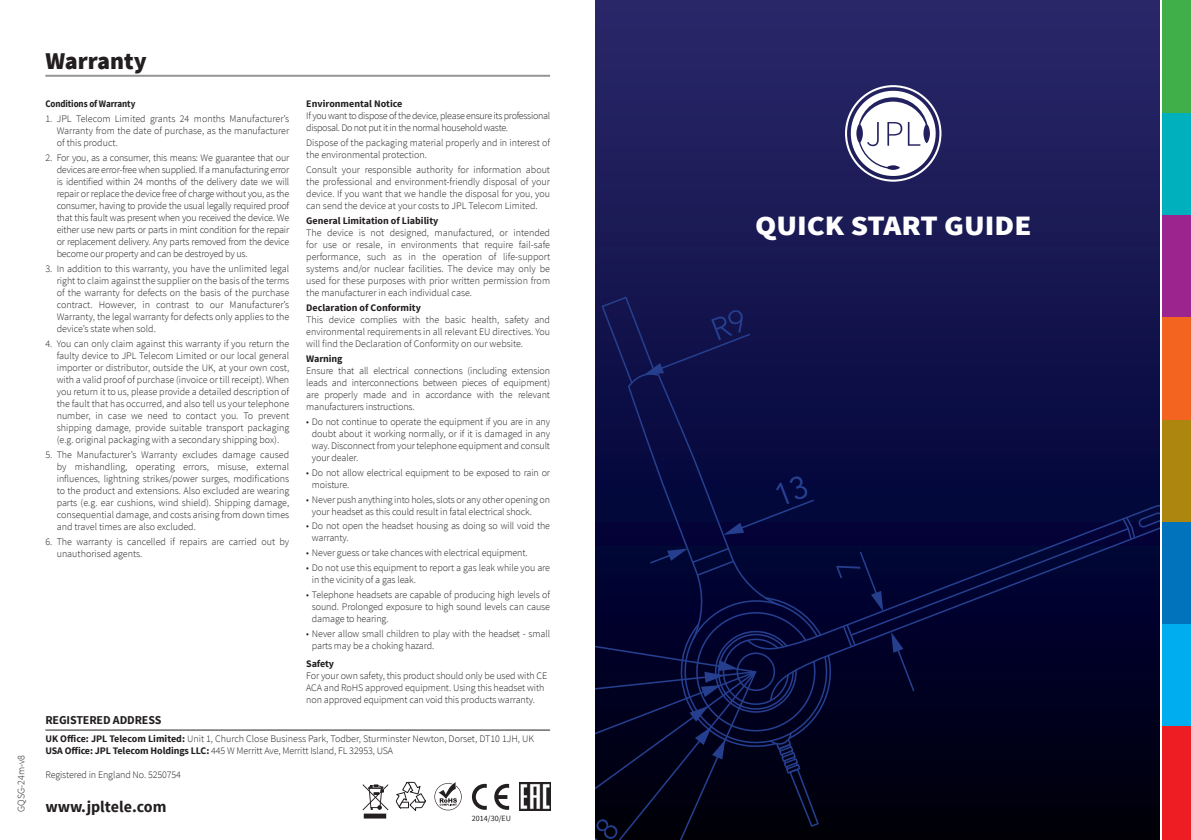
<style>
.page{position:relative;width:1191px;height:840px;background:#fff}
.page>*{position:absolute;margin:0;border:0;box-sizing:border-box;transform-origin:0 0}
.t1{font:900 28px "Source Sans Pro";color:#fff;scale:1.1 1}
.t2{font:900 24px "Source Sans Pro";color:#231f20}
.t3{font:700 16px "Source Sans Pro";color:#231f20}
.t4{font:700 12px "Source Sans Pro";letter-spacing:-.01em;color:#231f20}
.t5{font:300 10px/12px "Source Sans Pro";letter-spacing:-.01em;color:#231f20;text-align:justify}
.t6{font:300 10px/12px "Source Sans Pro";letter-spacing:-.03em;color:#231f20}
.t7{font:700 10px "Source Sans Pro";color:#231f20}
.t8{font:700 10px "Source Sans Pro";color:#231f20;scale:.9 1}
.t9{font:8px "Source Sans Pro";color:#231f20}
.s1{font-weight:700}
</style>
<div class="page">
<svg style="left:595px;top:0;width:564px;height:474px"></svg>
<div style="left:627px;top:372px;width:153px;height:102px;background:#0a0c42"></div>
<svg style="left:600px;top:295px;width:151px;height:89px"></svg>
<svg style="left:845px;top:85px;width:96px;height:96px"></svg>
<div style="left:1162px;top:0;width:29px;height:113px;background:#40ae49"></div>
<div style="left:1162px;top:113px;width:29px;height:102px;background:#00b0bc"></div>
<div style="left:1162px;top:215px;width:29px;height:102px;background:#9b248e"></div>
<div style="left:1162px;top:317px;width:29px;height:103px;background:#f36421"></div>
<div style="left:1162px;top:420px;width:29px;height:102px;background:#ad8610"></div>
<div style="left:1162px;top:522px;width:29px;height:102px;background:#0073bc"></div>
<div style="left:1162px;top:624px;width:29px;height:102px;background:#00aeef"></div>
<div style="left:1162px;top:726px;width:29px;height:113px;background:#ee1d23"></div>
<hr style="left:45px;top:729px;width:505px;height:1px;background:#231f20">
<hr style="left:45px;top:75px;width:505px;height:2px;background:#939598">
<svg style="left:472px;top:783px;width:15px;height:26px"></svg>
<svg style="left:494px;top:783px;width:15px;height:26px"></svg>
<svg style="left:434px;top:782px;width:28px;height:27px"></svg>
<img style="left:519px;top:782px;width:31px;height:28px">
<svg style="left:362px;top:781px;width:64px;height:37px"></svg>
<svg style="left:595px;top:474px;width:564px;height:365px"></svg>
<p class="t5" style="left:15px;top:811px;width:58px;rotate:-90deg">GQSG-24m-v8</p>
<p class="t2" style="left:45px;top:45px;width:103px">Warranty</p>
<p class="t8" style="left:45px;top:98px;width:101px">Conditions of Warranty</p>
<p class="t5" style="left:57px;top:113px;width:234px;text-indent:-11px">1. JPL Telecom Limited grants 24 months Manufacturer’s Warranty from the date of purchase, as the manufacturer of this product.</p>
<p class="t5" style="left:57px;top:152px;width:234px;text-indent:-11px">2. For you, as a consumer, this means: We guarantee that our devices are error-free when supplied. If a manufacturing error is identified within 24 months of the delivery date we will repair or replace the device free of charge without you, as the consumer, having to provide the usual legally required proof that this fault was present when you received the device. We either use new parts or parts in mint condition for the repair or replacement delivery. Any parts removed from the device become our property and can be destroyed by us.</p>
<p class="t5" style="left:57px;top:263px;width:234px;text-indent:-11px">3. In addition to this warranty, you have the unlimited legal right to claim against the supplier on the basis of the terms of the warranty for defects on the basis of the purchase contract. However, in contrast to our Manufacturer’s Warranty, the legal warranty for defects only applies to the device’s state when sold.</p>
<p class="t5" style="left:57px;top:337px;width:234px;text-indent:-11px">4. You can only claim against this warranty if you return the faulty device to JPL Telecom Limited or our local general importer or distributor, outside the UK, at your own cost, with a valid proof of purchase (invoice or till receipt). When you return it to us, please provide a detailed description of the fault that has occurred, and also tell us your telephone number, in case we need to contact you. To prevent shipping damage, provide suitable transport packaging (e.g. original packaging with a secondary shipping box).</p>
<p class="t5" style="left:57px;top:448px;width:234px;text-indent:-11px">5. The Manufacturer’s Warranty excludes damage caused by mishandling, operating errors, misuse, external influences, lightning strikes/power surges, modifications to the product and extensions. Also excluded are wearing parts (e.g. ear cushions, wind shield). Shipping damage, consequential damage, and costs arising from down times and travel times are also excluded.</p>
<p class="t5" style="left:57px;top:535px;width:234px;text-indent:-11px">6. The warranty is cancelled if repairs are carried out by unauthorised agents.</p>
<p class="t7" style="left:306px;top:98px;width:98px">Environmental Notice</p>
<p class="t6" style="left:306px;top:110px;width:245px">If you want to dispose of the device, please ensure its professional disposal. Do not put it in the normal household waste.</p>
<p class="t5" style="left:306px;top:137px;width:245px">Dispose of the packaging material properly and in interest of the environmental protection.</p>
<p class="t5" style="left:306px;top:164px;width:245px">Consult your responsible authority for information about the professional and environment-friendly disposal of your device. If you want that we handle the disposal for you, you can send the device at your costs to JPL Telecom Limited.</p>
<p class="t7" style="left:306px;top:214px;width:134px">General Limitation of Liability</p>
<p class="t5" style="left:306px;top:227px;width:245px">The device is not designed, manufactured, or intended for use or resale, in environments that require fail-safe performance, such as in the operation of life-support systems and/or nuclear facilities. The device may only be used for these purposes with prior written permission from the manufacturer in each individual case.</p>
<p class="t7" style="left:306px;top:301px;width:116px">Declaration of Conformity</p>
<p class="t5" style="left:306px;top:313px;width:245px">This device complies with the basic health, safety and environmental requirements in all relevant EU directives. You will find the Declaration of Conformity on our website.</p>
<p class="t7" style="left:306px;top:352px;width:38px">Warning</p>
<p class="t5" style="left:306px;top:364px;width:245px">Ensure that all electrical connections (including extension leads and interconnections between pieces of equipment) are properly made and in accordance with the relevant manufacturers instructions.</p>
<p class="t5" style="left:312px;top:415px;width:240px;text-indent:-6px">• Do not continue to operate the equipment if you are in any doubt about it working normally, or if it is damaged in any way. Disconnect from your telephone equipment and consult your dealer.</p>
<p class="t5" style="left:312px;top:466px;width:240px;text-indent:-6px">• Do not allow electrical equipment to be exposed to rain or moisture.</p>
<p class="t5" style="left:312px;top:493px;width:240px;text-indent:-6px">• Never push anything into holes, slots or any other opening on your headset as this could result in fatal electrical shock.</p>
<p class="t5" style="left:312px;top:520px;width:240px;text-indent:-6px">• Do not open the headset housing as doing so will void the warranty.</p>
<p class="t5" style="left:306px;top:546px;width:223px">• Never guess or take chances with electrical equipment.</p>
<p class="t5" style="left:312px;top:561px;width:240px;text-indent:-6px">• Do not use this equipment to report a gas leak while you are in the vicinity of a gas leak.</p>
<p class="t5" style="left:312px;top:588px;width:240px;text-indent:-6px">• Telephone headsets are capable of producing high levels of sound. Prolonged exposure to high sound levels can cause damage to hearing.</p>
<p class="t5" style="left:312px;top:627px;width:240px;text-indent:-6px">• Never allow small children to play with the headset - small parts may be a choking hazard.</p>
<p class="t7" style="left:306px;top:656px;width:29px">Safety</p>
<p class="t5" style="left:306px;top:669px;width:242px;text-align:left">For your own safety, this product should only be used with CE<br>ACA and RoHS approved equipment. Using this headset with non approved equipment can void this products warranty.</p>
<p class="t4" style="left:45px;top:712px;width:117px">REGISTERED ADDRESS</p>
<p class="t5" style="left:45px;top:732px;width:490px"><span class="s1">UK Office: JPL Telecom Limited:</span> Unit 1, Church Close Business Park, Todber, Sturminster Newton, Dorset, DT10 1JH, UK</p>
<p class="t5" style="left:45px;top:744px;width:349px"><span class="s1">USA Office: JPL Telecom Holdings LLC:</span> 445 W Merritt Ave, Merritt Island, FL 32953, USA</p>
<p class="t5" style="left:45px;top:768px;width:137px">Registered in England No. 5250754</p>
<p class="t3" style="left:45px;top:796px;width:123px">www.jpltele.com</p>
<p class="t9" style="left:472px;top:813px;width:41px">2014/30/EU</p>
<p class="t1" style="left:755px;top:207px;width:253px">QUICK START GUIDE</p>
</div>
